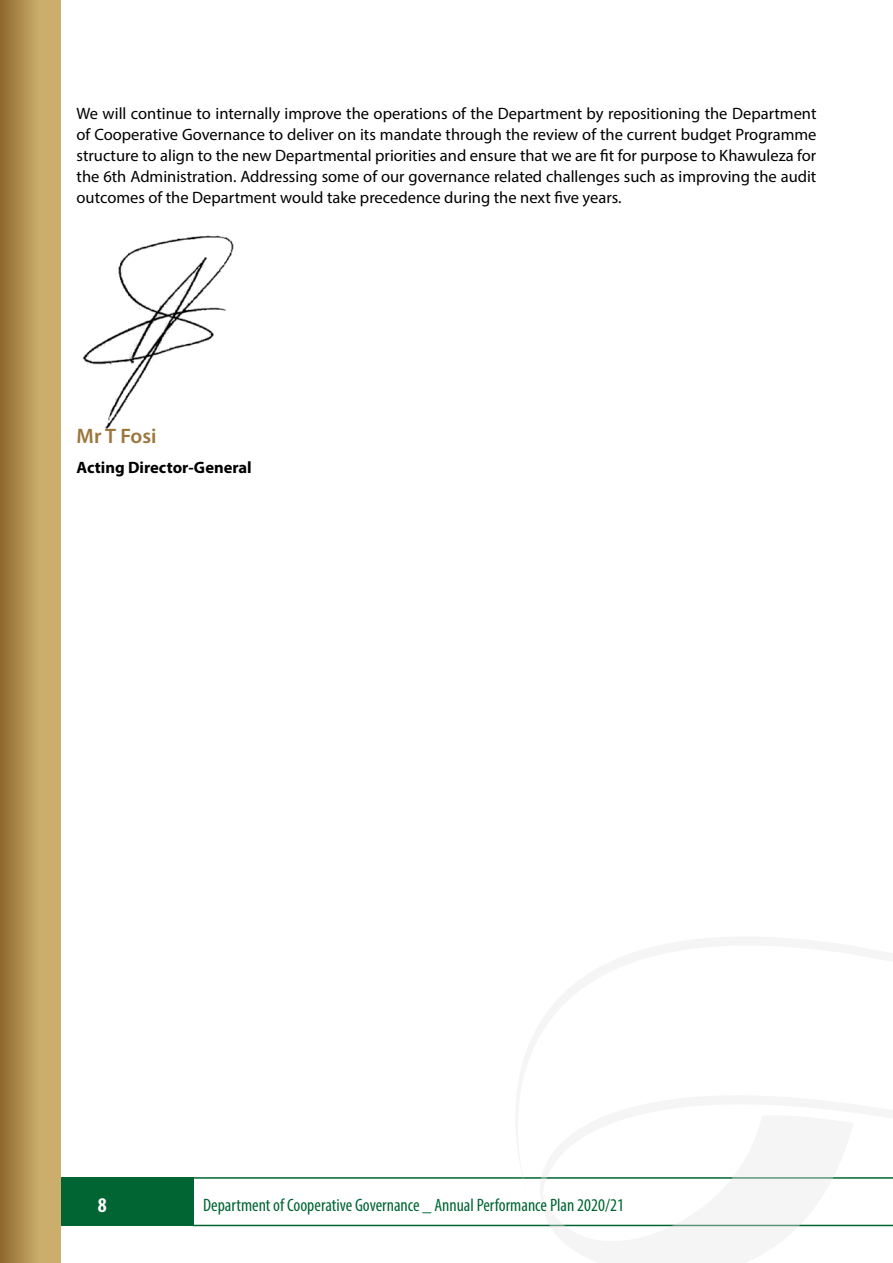
<style>
.page{position:relative;width:893px;height:1263px;background:#fff}
.page>*{position:absolute;margin:0;border:0;box-sizing:border-box;transform-origin:0 0}
.t1{font:600 21px "Myriad Pro";color:#9c763d}
.t2{font:700 condensed 21px "Myriad Pro";color:#fff}
.t3{font:condensed 18px "Myriad Pro";color:#006532}
.t4{font:16.5px/21px "Myriad Pro";color:#000;text-align:justify}
.t5{font:700 16.5px "Myriad Pro";color:#000}
</style>
<div class="page">
<div style="left:0;top:1177px;width:193px;height:49px;background:#006532"></div>
<hr style="left:192px;top:1225px;width:701px;height:1px;background:#006532">
<hr style="left:191px;top:1177px;width:702px;height:2px;background:#006532">
<svg style="left:520px;top:1177px;width:373px;height:50px"></svg>
<div style="left:0;top:0;width:61px;height:1263px;background:#ccae6c"></div>
<div style="left:0;top:0;width:38px;height:1263px;background:linear-gradient(to right,#8f672d,#c7a967)"></div>
<img style="left:83px;top:235px;width:151px;height:194px">
<p class="t4" style="left:77px;top:102px;width:741px">We will continue to internally improve the operations of the Department by repositioning the Department of Cooperative Governance to deliver on its mandate through the review of the current budget Programme structure to align to the new Departmental priorities and ensure that we are fit for purpose to Khawuleza for the 6th Administration. Addressing some of our governance related challenges such as improving the audit outcomes of the Department would take precedence during the next five years.</p>
<p class="t1" style="left:77px;top:423px;width:81px">Mr T Fosi</p>
<p class="t5" style="left:77px;top:456px;width:177px">Acting Director-General</p>
<p class="t2" style="left:98px;top:1192px;width:10px">8</p>
<p class="t3" style="left:203px;top:1194px;width:422px">Department of Cooperative Governance _ Annual Performance Plan 2020/21</p>
</div>
